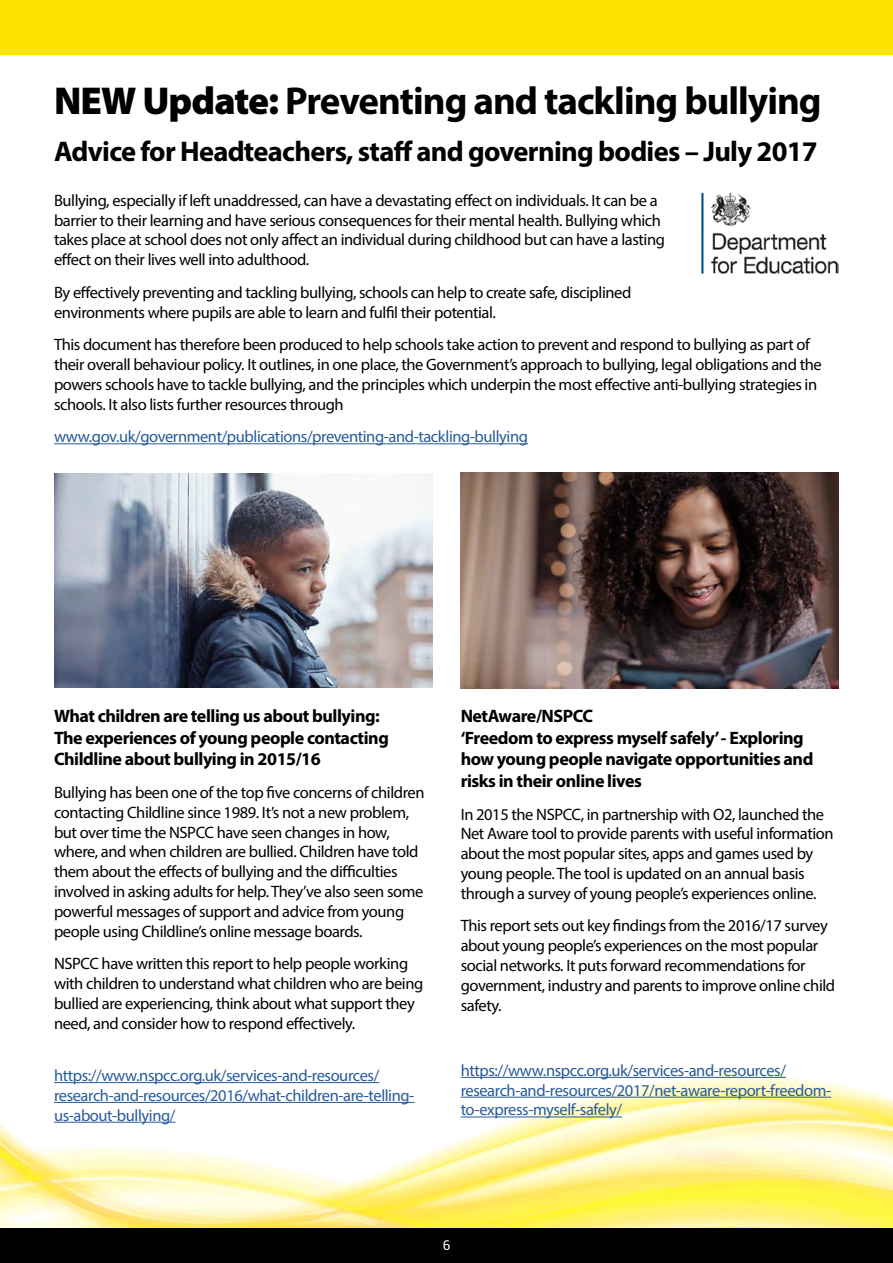
<style>
.page{position:relative;width:893px;height:1263px;background:#fff}
.page>*{position:absolute;margin:0;border:0;box-sizing:border-box;transform-origin:0 0}
.t1{font:700 39px "Myriad Pro";letter-spacing:-.025em;color:#000}
.t2{font:700 28.5px "Myriad Pro";letter-spacing:-.025em;color:#000}
.t3{font:700 18px/21.6px "Myriad Pro";letter-spacing:-.025em;color:#000}
.t4{font:16.5px/19.8px "Myriad Pro";letter-spacing:-.025em;color:#000}
.t5{font:16.5px/19.8px "Myriad Pro";letter-spacing:-.025em;color:#275b9b}
.t6{font:13.5px "Roboto";color:#fff}
.s1{font-weight:900}
</style>
<div class="page">
<img style="left:0;top:1076px;width:893px;height:153px">
<div style="left:0;top:1229px;width:893px;height:34px;background:#000"></div>
<hr style="left:54px;top:443px;width:474px;height:1px;background:#275b9b">
<img style="left:701px;top:193px;width:138px;height:81px">
<hr style="left:54px;top:1082px;width:325px;height:1px;background:#275b9b">
<hr style="left:54px;top:1102px;width:360px;height:1px;background:#275b9b">
<hr style="left:54px;top:1122px;width:122px;height:1px;background:#275b9b">
<div style="left:0;top:0;width:893px;height:54px;background:#fde300"></div>
<img style="left:54px;top:473px;width:378px;height:214px">
<img style="left:461px;top:472px;width:378px;height:217px">
<hr style="left:461px;top:1077px;width:325px;height:1px;background:#275b9b">
<hr style="left:461px;top:1097px;width:370px;height:1px;background:#275b9b">
<hr style="left:461px;top:1116px;width:161px;height:1px;background:#275b9b">
<h1 class="t1" style="left:54px;top:76px;width:769px"><span class="s1">NEW Update:</span> Preventing and tackling bullying</h1>
<h2 class="t2" style="left:54px;top:133px;width:765px">Advice for Headteachers, staff and governing bodies – July 2017</h2>
<p class="t4" style="left:54px;top:190px;width:612px">Bullying, especially if left unaddressed, can have a devastating effect on individuals. It can be a barrier to their learning and have serious consequences for their mental health. Bullying which takes place at school does not only affect an individual during childhood but can have a lasting effect on their lives well into adulthood.</p>
<p class="t4" style="left:54px;top:282px;width:579px">By effectively preventing and tackling bullying, schools can help to create safe, disciplined environments where pupils are able to learn and fulfil their potential.</p>
<p class="t4" style="left:54px;top:334px;width:769px">This document has therefore been produced to help schools take action to prevent and respond to bullying as part of their overall behaviour policy. It outlines, in one place, the Government’s approach to bullying, legal obligations and the powers schools have to tackle bullying, and the principles which underpin the most effective anti-bullying strategies in schools. It also lists further resources through</p>
<p class="t5" style="left:54px;top:426px;width:476px">www.gov.uk/government/publications/preventing-and-tackling-bullying</p>
<p class="t3" style="left:54px;top:705px;width:336px">What children are telling us about bullying:<br>The experiences of young people contacting<br>Childline about bullying in 2015/16</p>
<p class="t4" style="left:54px;top:782px;width:372px">Bullying has been one of the top five concerns of children contacting Childline since 1989. It’s not a new problem, but over time the NSPCC have seen changes in how, where, and when children are bullied. Children have told them about the effects of bullying and the difficulties involved in asking adults for help. They’ve also seen some powerful messages of support and advice from young people using Childline’s online message boards.</p>
<p class="t4" style="left:54px;top:953px;width:371px">NSPCC have written this report to help people working with children to understand what children who are being bullied are experiencing, think about what support they need, and consider how to respond effectively.</p>
<p class="t5" style="left:54px;top:1065px;width:362px">https://www.nspcc.org.uk/services-and-resources/ research-and-resources/2016/what-children-are-telling&shy;us-about-bullying/</p>
<p class="t3" style="left:461px;top:705px;width:354px">NetAware/NSPCC<br>‘Freedom to express myself safely’ - Exploring how young people navigate opportunities and risks in their online lives</p>
<p class="t4" style="left:461px;top:804px;width:375px">In 2015 the NSPCC, in partnership with O2, launched the Net Aware tool to provide parents with useful information about the most popular sites, apps and games used by young people. The tool is updated on an annual basis through a survey of young people’s experiences online.</p>
<p class="t4" style="left:461px;top:916px;width:376px">This report sets out key findings from the 2016/17 survey about young people’s experiences on the most popular social networks. It puts forward recommendations for government, industry and parents to improve online child safety.</p>
<p class="t5" style="left:461px;top:1060px;width:372px">https://www.nspcc.org.uk/services-and-resources/ research-and-resources/2017/net-aware-report-freedom&shy;to-express-myself-safely/</p>
<p class="t6" style="left:443px;top:1235px;width:9px">6</p>
</div>
